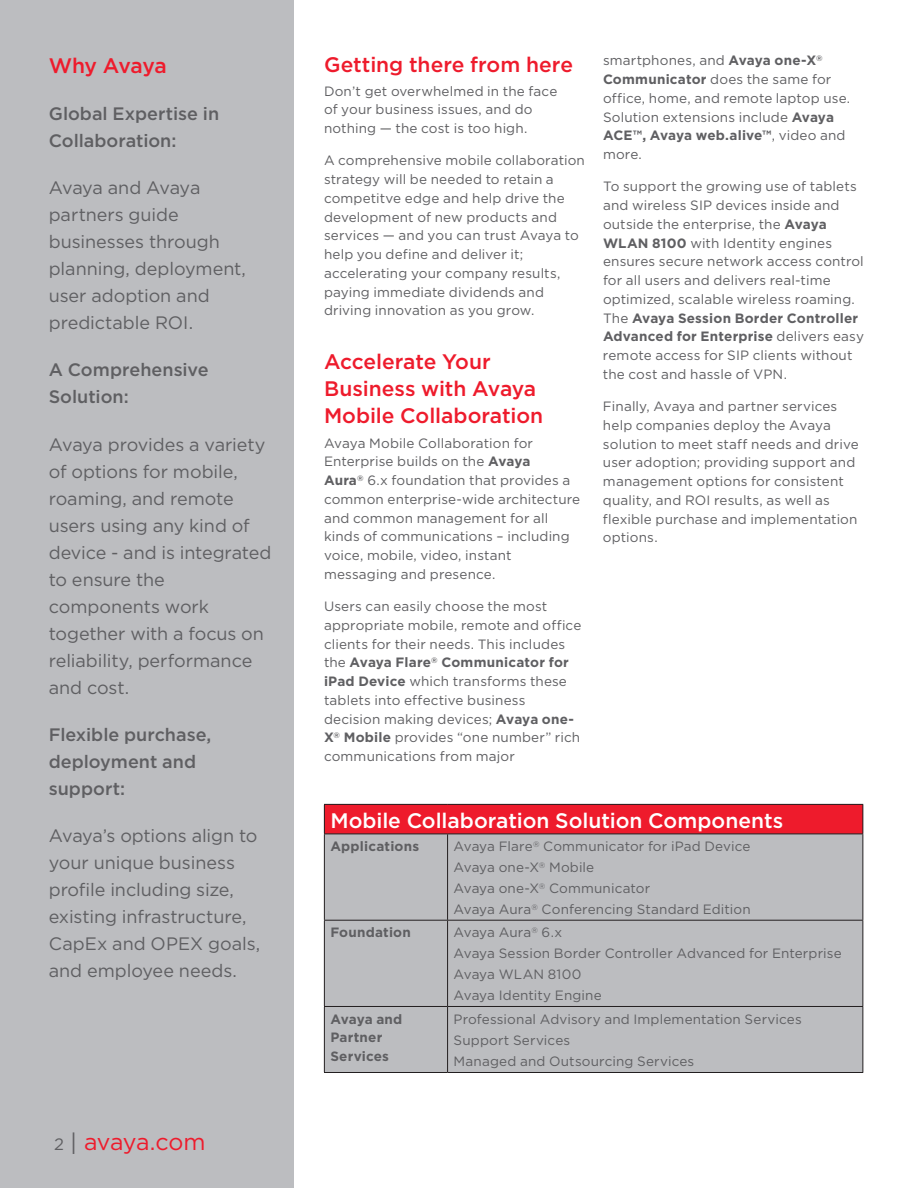
<style>
.page{position:relative;width:918px;height:1188px;background:#fff}
.page>*{position:absolute;margin:0;border:0;box-sizing:border-box;transform-origin:0 0}
.t1{font:23.25px "Gotham";letter-spacing:-.015em;color:#ee1b2c}
.Body_Header{font:500 21px/27px "Gotham";color:#ee1b2c}
.Table_Header{font:500 21px "Gotham";color:#fff}
.CoverCallout_K_O{font:500 21px "Gotham";letter-spacing:-.02em;color:#ee1b2c}
.CoverCallout_K_O-2{font:18px/27px "Gotham";letter-spacing:-.005em;color:#5f5f62}
.CoverCallout_K_O-3{font:500 18px/27px "Gotham";color:#5f5f62}
.Body_copy{font:13.5px/18.8px "Gotham";letter-spacing:.01em;color:#5f5f62}
.Body_copy-2{font:700 13.5px/18.8px "Gotham";letter-spacing:.015em;color:#5f5f62}
.s1{font-size:16.5px;color:#5f5f62}
.s2{color:#5f5f62}
.s3{font-weight:700}
</style>
<div class="page">
<div style="left:0;top:0;width:294px;height:1188px;background:#bcbdc0"></div>
<div style="left:324px;top:804px;width:539px;height:30px;background:#ee1b2c"></div>
<div style="left:325px;top:835px;width:537px;height:237px;background:#bcbdc0"></div>
<hr style="left:324px;top:804px;width:124px;height:1px;background:#231f20">
<svg style="left:324px;top:805px;width:1px;height:29px"></svg>
<hr style="left:448px;top:804px;width:415px;height:1px;background:#231f20">
<svg style="left:862px;top:805px;width:1px;height:29px"></svg>
<hr style="left:324px;top:834px;width:124px;height:1px;background:#231f20">
<hr style="left:324px;top:834px;width:1px;height:86px;background:#231f20">
<hr style="left:448px;top:834px;width:415px;height:1px;background:#231f20">
<hr style="left:447px;top:834px;width:1px;height:86px;background:#231f20">
<hr style="left:862px;top:834px;width:1px;height:86px;background:#231f20">
<hr style="left:324px;top:920px;width:124px;height:1px;background:#231f20">
<hr style="left:324px;top:921px;width:1px;height:85px;background:#231f20">
<hr style="left:448px;top:920px;width:415px;height:1px;background:#231f20">
<hr style="left:447px;top:921px;width:1px;height:85px;background:#231f20">
<hr style="left:862px;top:921px;width:1px;height:85px;background:#231f20">
<hr style="left:324px;top:1006px;width:124px;height:1px;background:#231f20">
<hr style="left:324px;top:1007px;width:1px;height:65px;background:#231f20">
<hr style="left:448px;top:1006px;width:415px;height:1px;background:#231f20">
<hr style="left:447px;top:1007px;width:1px;height:65px;background:#231f20">
<hr style="left:862px;top:1007px;width:1px;height:65px;background:#231f20">
<hr style="left:324px;top:1072px;width:124px;height:1px;background:#231f20">
<hr style="left:448px;top:1072px;width:415px;height:1px;background:#231f20">
<p class="CoverCallout_K_O" style="left:49px;top:53px;width:120px">Why Avaya</p>
<p class="CoverCallout_K_O-3" style="left:49px;top:100px;width:172px">Global Expertise in<br>Collaboration:</p>
<p class="CoverCallout_K_O-2" style="left:49px;top:174px;width:199px">Avaya and Avaya partners guide businesses through planning, deployment, user adoption and predictable ROI.</p>
<p class="CoverCallout_K_O-3" style="left:49px;top:356px;width:161px">A Comprehensive<br>Solution:</p>
<p class="CoverCallout_K_O-2" style="left:49px;top:430px;width:224px">Avaya provides a variety of options for mobile, roaming, and remote users using any kind of device - and is integrated to ensure the components work together with a focus on reliability, performance and cost.</p>
<p class="CoverCallout_K_O-3" style="left:49px;top:721px;width:164px">Flexible purchase, deployment and support:</p>
<p class="CoverCallout_K_O-2" style="left:49px;top:822px;width:213px">Avaya’s options align to your unique business profile including size, existing infrastructure,<br>CapEx and OPEX goals, and employee needs.</p>
<h1 class="t1" style="left:54px;top:1129px;width:153px"><span class="s1">2</span> <span class="s2">|</span> avaya.com</h1>
<p class="Body_Header" style="left:324px;top:50px;width:251px">Getting there from here</p>
<p class="Body_copy" style="left:324px;top:81px;width:235px">Don’t get overwhelmed in the face of your business issues, and do nothing — the cost is too high.</p>
<p class="Body_copy" style="left:324px;top:151px;width:262px">A comprehensive mobile collaboration strategy will be needed to retain a competitve edge and help drive the development of new products and services — and you can trust Avaya to help you define and deliver it; accelerating your company results, paying immediate dividends and driving innovation as you grow.</p>
<p class="Body_Header" style="left:324px;top:348px;width:221px">Accelerate Your<br>Business with Avaya<br>Mobile Collaboration</p>
<p class="Body_copy" style="left:324px;top:433px;width:258px">Avaya Mobile Collaboration for<br>Enterprise builds on the <span class="s3">Avaya<br>Aura</span><sup>®</sup> 6.x foundation that provides a common enterprise-wide architecture and common management for all kinds of communications – including voice, mobile, video, instant messaging and presence.</p>
<p class="Body_copy" style="left:324px;top:597px;width:259px">Users can easily choose the most appropriate mobile, remote and office clients for their needs. This includes the <span class="s3">Avaya Flare</span><sup>®</sup> <span class="s3">Communicator for iPad Device</span> which transforms these tablets into effective business decision making devices; <span class="s3">Avaya one-X</span><sup>®</sup> <span class="s3">Mobile</span> provides “one number” rich communications from major</p>
<p class="Body_copy" style="left:603px;top:51px;width:249px">smartphones, and <span class="s3">Avaya one-X</span><sup>®<br></sup><span class="s3">Communicator</span> does the same for office, home, and remote laptop use.<br>Solution extensions include <span class="s3">Avaya<br>ACE™, Avaya web.alive™</span>, video and more.</p>
<p class="Body_copy" style="left:603px;top:177px;width:263px">To support the growing use of tablets and wireless SIP devices inside and outside the enterprise, the <span class="s3">Avaya WLAN 8100</span> with Identity engines ensures secure network access control for all users and delivers real-time optimized, scalable wireless roaming.<br>The <span class="s3">Avaya Session Border Controller Advanced for Enterprise</span> delivers easy remote access for SIP clients without the cost and hassle of VPN.</p>
<p class="Body_copy" style="left:603px;top:397px;width:257px">Finally, Avaya and partner services help companies deploy the Avaya solution to meet staff needs and drive user adoption; providing support and management options for consistent quality, and ROI results, as well as flexible purchase and implementation options.</p>
<p class="Table_Header" style="left:330px;top:809px;width:454px">Mobile Collaboration Solution Components</p>
<p class="Body_copy-2" style="left:330px;top:837px;width:90px">Applications</p>
<p class="Body_copy" style="left:454px;top:836px;width:299px;line-height:21px">Avaya Flare<sup>®</sup> Communicator for iPad Device Avaya one-X<sup>®</sup> Mobile<br>Avaya one-X<sup>®</sup> Communicator<br>Avaya Aura<sup>®</sup> Conferencing Standard Edition</p>
<p class="Body_copy-2" style="left:330px;top:923px;width:82px">Foundation</p>
<p class="Body_copy" style="left:454px;top:922px;width:390px;line-height:21px">Avaya Aura<sup>®</sup> 6.x<br>Avaya Session Border Controller Advanced for Enterprise<br>Avaya WLAN 8100<br>Avaya Identity Engine</p>
<p class="Body_copy-2" style="left:330px;top:1009px;width:74px">Avaya and<br>Partner<br>Services</p>
<p class="Body_copy" style="left:454px;top:1008px;width:350px;line-height:21px">Professional Advisory and Implementation Services<br>Support Services<br>Managed and Outsourcing Services</p>
</div>
